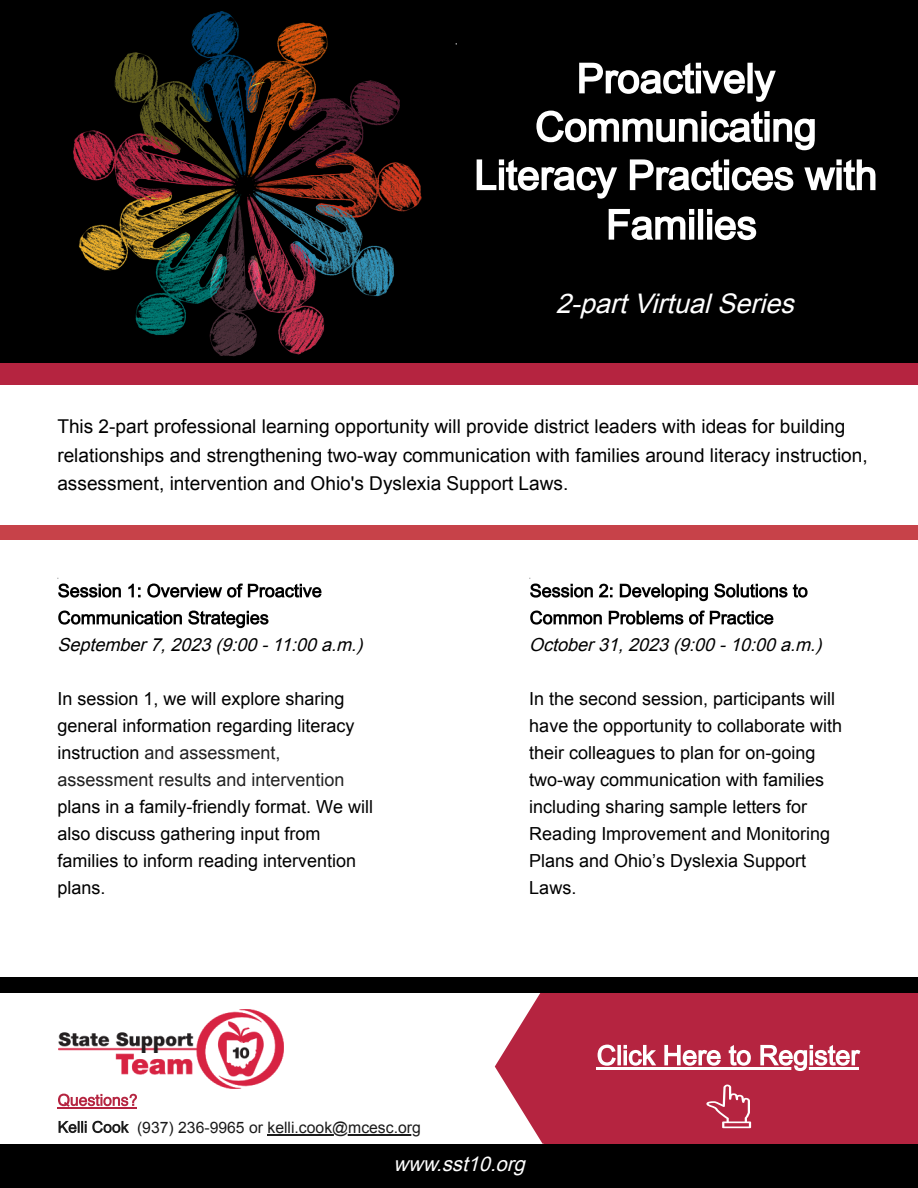
<style>
.page{position:relative;width:918px;height:1188px;background:#fff}
.page>*{position:absolute;margin:0;border:0;box-sizing:border-box;transform-origin:0 0}
.t1{font:italic 27px "Arial";color:#fff}
.t2{font:italic 20.1px "Arial";color:#fff}
.t3{font:19.05px/28.7px "Arial";color:#000}
.t4{font:18px/27px "Arial";color:#000}
.t5{font:italic 18px "Arial";color:#000}
.t6{font:15.75px "Arial";color:#1b1b1b}
.s1{color:#222}
.s2{color:rgb(0 0 0/0)}
</style>
<div class="page">
<div style="left:544px;top:989px;width:374px;height:155px;background:#b52440"></div>
<svg style="left:495px;top:993px;width:49px;height:151px"></svg>
<img style="left:58px;top:1009px;width:226px;height:80px">
<div style="left:0;top:978px;width:918px;height:15px;background:#000"></div>
<hr style="left:57px;top:1107px;width:80px;height:1px;background:#b52440">
<svg style="left:58px;top:1094px;width:79px;height:13px"></svg>
<svg style="left:59px;top:1121px;width:70px;height:12px"></svg>
<hr style="left:268px;top:1134px;width:153px;height:1px;background:#1b1b1b">
<div style="left:0;top:1144px;width:918px;height:44px;background:#000"></div>
<svg style="left:706px;top:1085px;width:45px;height:43px"></svg>
<hr style="left:596px;top:1068px;width:263px;height:2px;background:#fff">
<svg style="left:598px;top:1045px;width:262px;height:26px"></svg>
<div style="left:0;top:0;width:918px;height:369px;background:#000"></div>
<img style="left:73px;top:11px;width:404px;height:346px">
<svg style="left:579px;top:63px;width:197px;height:39px"></svg>
<svg style="left:536px;top:111px;width:279px;height:39px"></svg>
<svg style="left:477px;top:159px;width:398px;height:40px"></svg>
<svg style="left:609px;top:209px;width:147px;height:31px"></svg>
<div style="left:0;top:363px;width:918px;height:22px;background:#b52440"></div>
<svg style="left:58px;top:584px;width:264px;height:14px"></svg>
<svg style="left:58px;top:611px;width:211px;height:17px"></svg>
<svg style="left:530px;top:584px;width:278px;height:17px"></svg>
<svg style="left:530px;top:611px;width:243px;height:14px"></svg>
<div style="left:0;top:525px;width:918px;height:15px;background:#c74249"></div>
<h1 class="t1" style="left:556px;top:288px;width:247px">2-partVirtualSeries</h1>
<p class="t3" style="left:57px;top:412px;width:812px">This 2-part professional learning opportunity will provide district leaders with ideas for building relationships and strengthening two-way communication with families around literacy instruction, assessment, intervention and Ohio's Dyslexia Support Laws.</p>
<p class="t5" style="left:57px;top:635px;width:311px">September7,2023 (9:00 -11:00 a.m.)</p>
<p class="t4" style="left:57px;top:686px;width:298px">In session 1, we will explore sharing general information regarding literacy instruction <span class="s1">and assessment, assessment results and intervention</span></p>
<p class="t4" style="left:57px;top:794px;width:317px">plans in a family-friendly format. We will also discuss gathering input from families to inform reading intervention plans.</p>
<p class="t5" style="left:529px;top:635px;width:298px">October31,2023 (9:00 -10:00 a.m.)</p>
<p class="t4" style="left:529px;top:686px;width:314px">In the second session, participants will have the opportunity to collaborate with their colleagues to plan for on-going two-way communication with families including sharing sample letters for Reading Improvement and Monitoring Plans and Ohio’s Dyslexia Support Laws.</p>
<p class="t6" style="left:57px;top:1119px;width:365px"><span class="s2">Kelli Cook</span> (937) 236-9965 or kelli.cook@mcesc.org</p>
<p class="t2" style="left:394px;top:1153px;width:138px">www.sst10.org</p>
</div>
